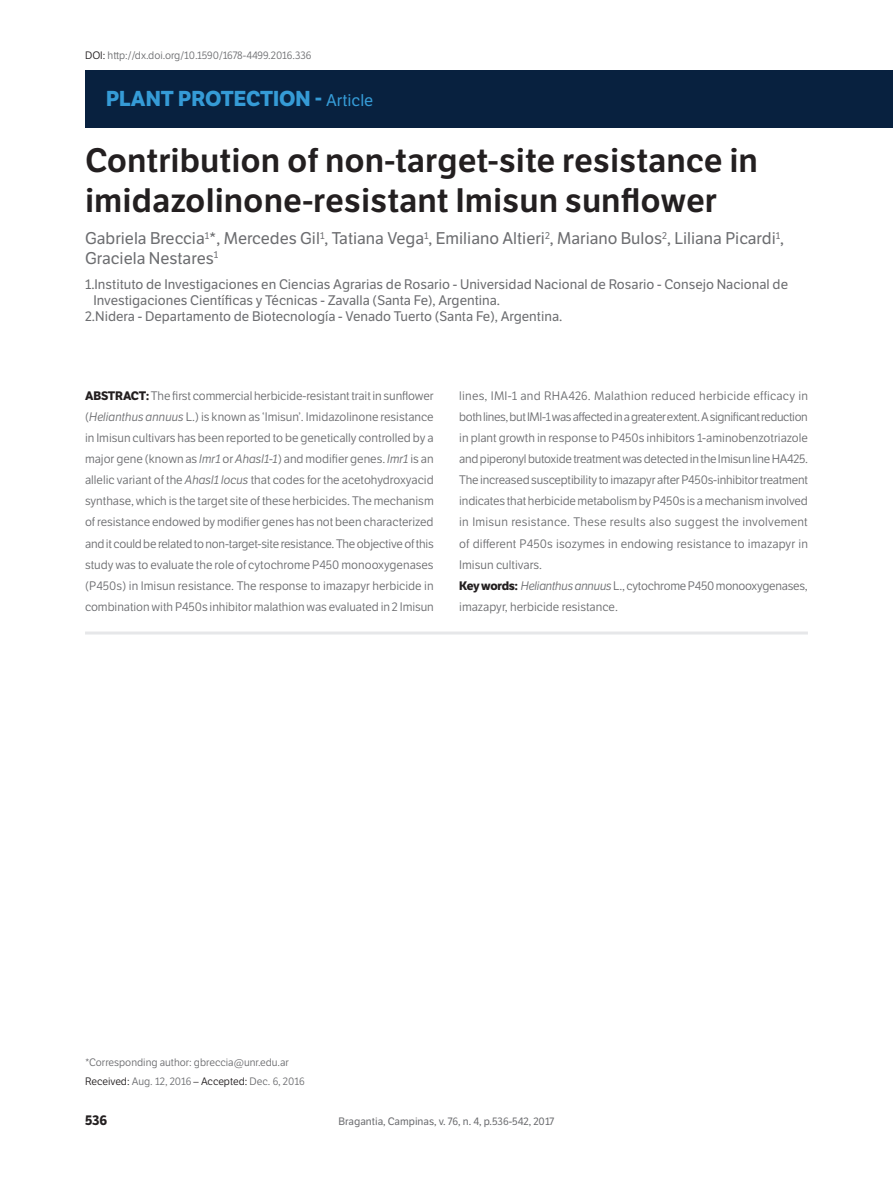
<style>
.page{position:relative;width:893px;height:1191px;background:#fff}
.page>*{position:absolute;margin:0;border:0;box-sizing:border-box;transform-origin:0 0}
.t1{font:600 33px/39.6px "LFT Etica";color:#231f20}
.t2{font:700 21px "LFT Etica";color:#359bd6}
.t3{font:16.5px/19.5px "LFT Etica";color:#6c6d70}
.t4{font:13.5px "LFT Etica";color:#6c6d70}
.t5{font:700 13.5px "LFT Etica";color:#231f20}
.t6{font:12px/21px "LFT Etica";letter-spacing:-.01em;color:#6c6d70;text-align:justify}
.t7{font:10.5px/18.9px "LFT Etica";color:#6c6d70}
.t8{font:10.5px "LFT Etica";color:#6c6d70}
.s1{color:#231f20}
.s2{font-weight:400;font-size:16.5px}
.s3{font-weight:700;color:#231f20}
.s4{font-style:italic}
</style>
<div class="page">
<div style="left:85px;top:70px;width:808px;height:57px;background:#08213f"></div>
<hr style="left:85px;top:631px;width:723px;height:3px;background:#e6e7e9">
<p class="t7" style="left:85px;top:46px;width:228px"><span class="s1">DOI:</span> http://dx.doi.org/10.1590/1678-4499.2016.336</p>
<h2 class="t2" style="left:106px;top:86px;width:269px">PLANT PROTECTION - <span class="s2">Article</span></h2>
<h1 class="t1" style="left:85px;top:141px;width:674px">Contribution of non-target-site resistance in imidazolinone-resistant Imisun sunflower</h1>
<h3 class="t3" style="left:85px;top:229px;width:701px">Gabriela Breccia<sup>1</sup>*, Mercedes Gil<sup>1</sup>, Tatiana Vega<sup>1</sup>, Emiliano Altieri<sup>2</sup>, Mariano Bulos<sup>2</sup>, Liliana Picardi<sup>1</sup>,<br>Graciela Nestares<sup>1</sup></h3>
<p class="t4" style="left:85px;top:276px;width:704px">1.Instituto de Investigaciones en Ciencias Agrarias de Rosario - Universidad Nacional de Rosario - Consejo Nacional de</p>
<p class="t4" style="left:93px;top:292px;width:408px">Investigaciones Científicas y Técnicas - Zavalla (Santa Fe), Argentina.</p>
<p class="t4" style="left:85px;top:308px;width:479px">2.Nidera - Departamento de Biotecnología - Venado Tuerto (Santa Fe), Argentina.</p>
<p class="t6" style="left:85px;top:386px;width:350px"><span class="s3">ABSTRACT:</span> The first commercial herbicide-resistant trait in sunflower (<span class="s4">Helianthus annuus</span> L.) is known as ‘Imisun’. Imidazolinone resistance in Imisun cultivars has been reported to be genetically controlled by a major gene (known as <span class="s4">Imr1</span> or <span class="s4">Ahasl1-1</span>) and modifier genes. <span class="s4">Imr1</span> is an allelic variant of the <span class="s4">Ahasl1 locus</span> that codes for the acetohydroxyacid synthase, which is the target site of these herbicides. The mechanism of resistance endowed by modifier genes has not been characterized and it could be related to non-target-site resistance. The objective of this study was to evaluate the role of cytochrome P450 monooxygenases (P450s) in Imisun resistance. The response to imazapyr herbicide in combination with P450s inhibitor malathion was evaluated in 2 Imisun</p>
<p class="t6" style="left:459px;top:386px;width:350px;text-align:left">lines, IMI-1 and RHA426. Malathion reduced herbicide efficacy in both lines, but IMI-1 was affected in a greater extent. A significant reduction in plant growth in response to P450s inhibitors 1-aminobenzotriazole and piperonyl butoxide treatment was detected in the Imisun line HA425.<br>The increased susceptibility to imazapyr after P450s-inhibitor treatment indicates that herbicide metabolism by P450s is a mechanism involved in Imisun resistance. These results also suggest the involvement of different P450s isozymes in endowing resistance to imazapyr in Imisun cultivars.<br><span class="s3">Key words:</span> <span class="s4">Helianthus annuus</span> L., cytochrome P450 monooxygenases, imazapyr, herbicide resistance.</p>
<p class="t7" style="left:85px;top:1052px;width:221px">*Corresponding author: gbreccia@unr.edu.ar<br><span class="s1">Received:</span> Aug. 12, 2016 <span class="s1">– Accepted:</span> Dec. 6, 2016</p>
<p class="t5" style="left:85px;top:1112px;width:24px">536</p>
<p class="t8" style="left:339px;top:1115px;width:217px">Bragantia, Campinas, v. 76, n. 4, p.536-542, 2017</p>
</div>
